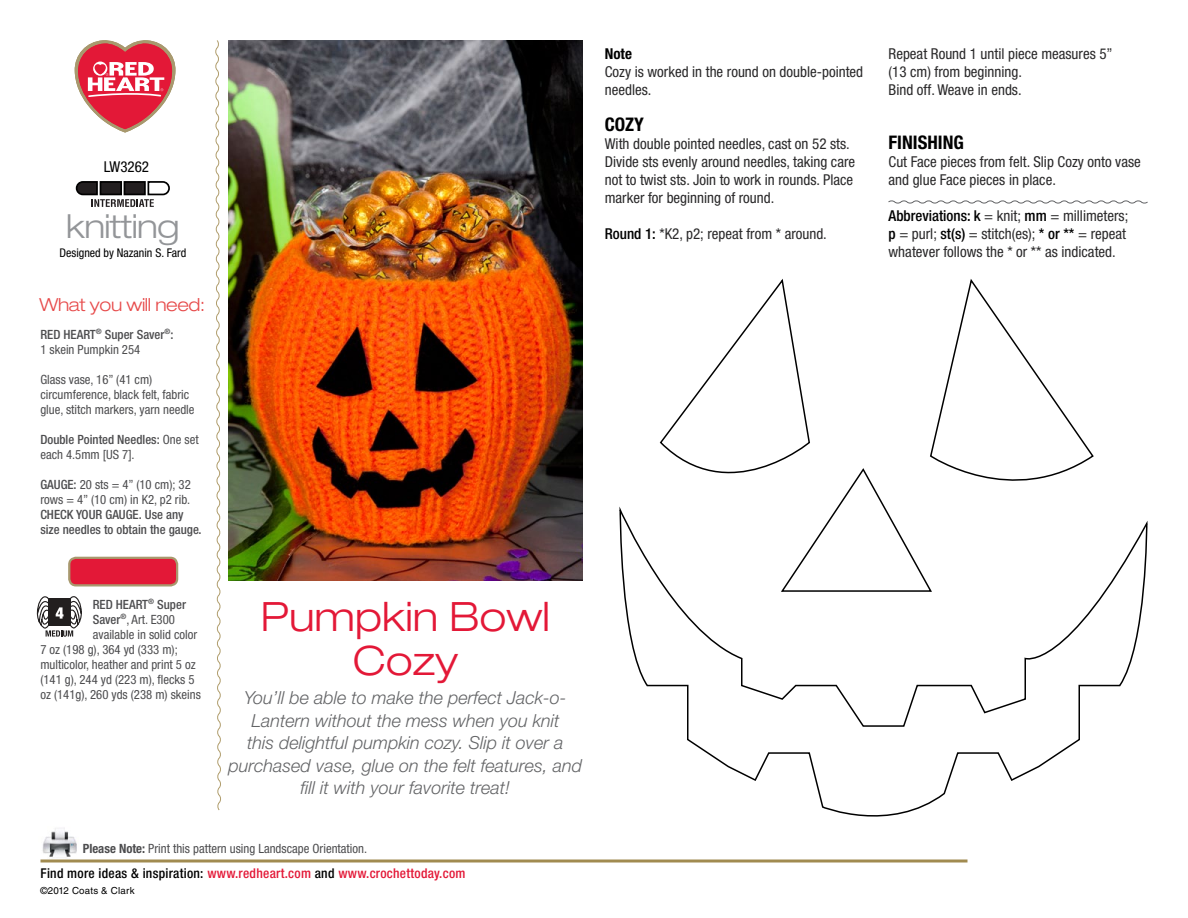
<style>
.page{position:relative;width:1188px;height:918px;background:#fff}
.page>*{position:absolute;margin:0;border:0;box-sizing:border-box;transform-origin:0 0}
.t1{font:300 expanded 40.5px/43.5px "Helvetica Neue LT Std";color:#e31837;text-align:center}
.t2{font:300 expanded 33px "Helvetica Neue LT Std";letter-spacing:-.02em;color:#939598}
.t3{font:700 condensed 18.75px "Helvetica Neue LT Std";color:#000}
.t4{font:italic 300 18px/22.5px "Helvetica Neue LT Std";color:#636466;text-align:center}
.t5{font:300 expanded 18px "Helvetica Neue LT Std";letter-spacing:-.02em;color:#e74b4b}
.t6{font:condensed 15px/18px "Helvetica Neue LT Std";color:#292829}
.t7{font:condensed 15px "Helvetica Neue LT Std";color:#000}
.t8{font:700 condensed 15px "Helvetica Neue LT Std";color:#000}
.t9{font:500 condensed 13.5px "Helvetica Neue LT Std";letter-spacing:.02em;color:#e31837}
.t10{font:condensed 12.75px/15px "Helvetica Neue LT Std";color:#4d4d4f}
.t11{font:500 condensed 12.75px/15px "Helvetica Neue LT Std";color:#4d4d4f}
.t12{font:condensed 12px "Helvetica Neue LT Std";color:#000}
.t13{font:9.75px "Helvetica LT Std";letter-spacing:.02em;color:#000}
.s1{font-weight:400}
.s2{font-weight:500}
.s3{font-weight:500;color:#000}
.s4{font-weight:700}
.s5{color:#000}
</style>
<div class="page">
<hr style="left:40px;top:860px;width:928px;height:2px;background:#a18b50">
<img style="left:42px;top:828px;width:35px;height:29px">
<svg style="left:75px;top:40px;width:100px;height:92px"></svg>
<svg style="left:888px;top:200px;width:260px;height:4px"></svg>
<svg style="left:36px;top:596px;width:46px;height:41px"></svg>
<svg style="left:76px;top:181px;width:94px;height:26px"></svg>
<svg style="left:215px;top:40px;width:6px;height:771px"></svg>
<img style="left:229px;top:41px;width:354px;height:539px">
<div style="left:69px;top:558px;width:108px;height:27px;background:#e31837;border-radius:7px"></div>
<div style="left:68px;top:557px;width:110px;height:30px;border:2px solid #a8996e;border-radius:7px"></div>
<svg style="left:620px;top:278px;width:528px;height:539px"></svg>
<p class="t7" style="left:104px;top:158px;width:47px">LW3262</p>
<h2 class="t2" style="left:66px;top:207px;width:115px">knitting</h2>
<p class="t12" style="left:59px;top:246px;width:128px">Designed by Nazanin S. Fard</p>
<p class="t5" style="left:40px;top:294px;width:167px">What you will need:</p>
<p class="t11" style="left:40px;top:326px;width:135px">RED HEART<sup>®</sup> Super Saver<sup>®</sup>:<br><span class="s1">1 skein Pumpkin 254</span></p>
<p class="t10" style="left:40px;top:372px;width:156px">Glass vase, 16” (41 cm) circumference, black felt, fabric glue, stitch markers, yarn needle</p>
<p class="t11" style="left:40px;top:431px;width:160px">Double Pointed Needles: <span class="s1">One set each 4.5mm [US 7].</span></p>
<p class="t10" style="left:40px;top:477px;width:152px"><span class="s2">GAUGE:</span> 20 sts = 4” (10 cm); 32 rows = 4” (10 cm) in K2, p2 rib.</p>
<p class="t11" style="left:40px;top:506px;width:163px">CHECK YOUR GAUGE. Use any size needles to obtain the gauge.</p>
<p class="t8" style="left:605px;top:44px;width:29px">Note</p>
<p class="t6" style="left:605px;top:62px;width:260px">Cozy is worked in the round on double-pointed needles.</p>
<p class="t3" style="left:605px;top:112px;width:41px">COZY</p>
<p class="t6" style="left:605px;top:134px;width:252px">With double pointed needles, cast on 52 sts.<br>Divide sts evenly around needles, taking care not to twist sts. Join to work in rounds. Place marker for beginning of round.</p>
<p class="t6" style="left:605px;top:224px;width:224px"><span class="s3">Round 1:</span> *K2, p2; repeat from * around.</p>
<p class="t11" style="left:93px;top:596px;width:95px">RED HEART<sup>®</sup> Super</p>
<p class="t10" style="left:93px;top:612px;width:84px"><span class="s2">Saver</span><sup>®</sup>, Art. E300</p>
<p class="t10" style="left:93px;top:627px;width:106px">available in solid color</p>
<p class="t10" style="left:40px;top:642px;width:139px">7 oz (198 g), 364 yd (333 m);</p>
<p class="t10" style="left:40px;top:657px;width:157px">multicolor, heather and print 5 oz</p>
<p class="t10" style="left:40px;top:672px;width:156px">(141 g), 244 yd (223 m), flecks 5</p>
<p class="t10" style="left:40px;top:687px;width:162px">oz (141g), 260 yds (238 m) skeins</p>
<h1 class="t1" style="left:261px;top:594px;width:291px">Pumpkin Bowl<br>Cozy</h1>
<p class="t4" style="left:229px;top:686px;width:355px">You’ll be able to make the perfect Jack-o-Lantern without the mess when you knit<br>this delightful pumpkin cozy. Slip it over a purchased vase, glue on the felt features, and fill it with your favorite treat!</p>
<p class="t10" style="left:83px;top:841px;width:286px"><span class="s4">Please Note:</span> Print this pattern using Landscape Orientation.</p>
<p class="t13" style="left:40px;top:885px;width:96px">©2012 Coats &amp; Clark</p>
<p class="t9" style="left:40px;top:865px;width:427px"><span class="s5">Find more ideas &amp; inspiration:</span> www.redheart.com <span class="s5">and</span> www.crochettoday.com</p>
<p class="t6" style="left:889px;top:44px;width:226px">Repeat Round 1 until piece measures 5” (13 cm) from beginning.<br>Bind off. Weave in ends.</p>
<p class="t3" style="left:889px;top:130px;width:77px">FINISHING</p>
<p class="t6" style="left:889px;top:152px;width:254px">Cut Face pieces from felt. Slip Cozy onto vase and glue Face pieces in place.</p>
<p class="t6" style="left:889px;top:206px;width:241px"><span class="s3">Abbreviations: k</span> = knit; <span class="s3">mm</span> = millimeters; <span class="s3">p</span> = purl; <span class="s3">st(s)</span> = stitch(es); <span class="s3">* or **</span> = repeat whatever follows the * or ** as indicated.</p>
</div>
